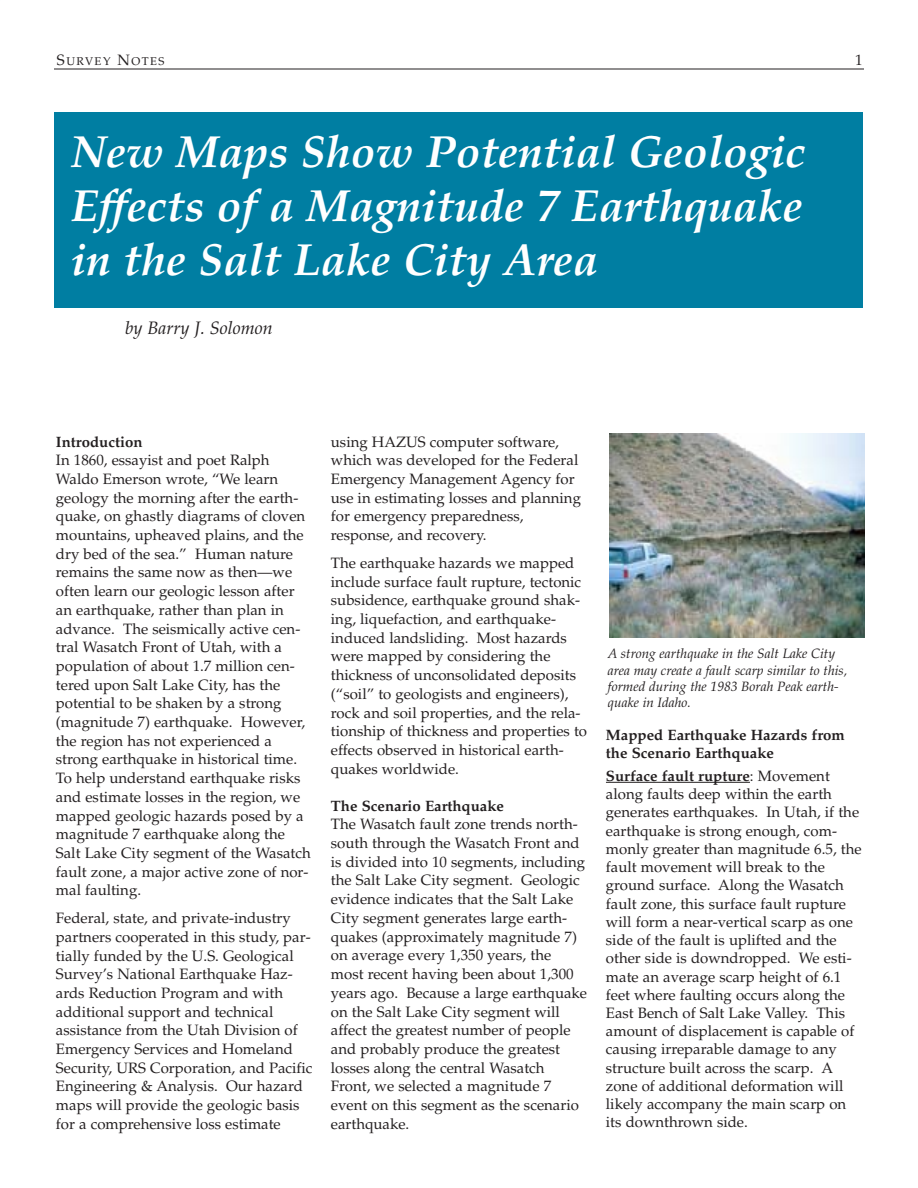
<style>
.page{position:relative;width:918px;height:1188px;background:#fff}
.page>*{position:absolute;margin:0;border:0;box-sizing:border-box;transform-origin:0 0}
.t1{font:italic 700 45px/54px "Palatino";color:#fff;text-align:justify}
.t2{font:italic 18px "Palatino";color:#231f20}
.t3{font:15px/18.8px "Palatino";color:#231f20}
.t4{font:700 15px/18.3px "Palatino";color:#231f20}
.t5{font:italic 13.5px/16.4px "Palatino";color:#231f20}
.t6{font:11.25px "Palatino";letter-spacing:.135em;color:#231f20}
.s1{font-size:15px}
.s2{font-weight:700}
</style>
<div class="page">
<hr style="left:606px;top:782px;width:144px;height:1px;background:#231f20">
<hr style="left:54px;top:69px;width:810px;height:1px;background:#231f20">
<img style="left:609px;top:433px;width:255px;height:205px">
<div style="left:55px;top:112px;width:808px;height:196px;background:#007ea2"></div>
<p class="t6" style="left:57px;top:57px;width:109px"><span class="s1">S</span>URVEY <span class="s1">N</span>OTES</p>
<p class="t3" style="left:855px;top:52px;width:9px">1</p>
<h1 class="t1" style="left:71px;top:130px;width:736px">New Maps Show Potential Geologic Effects of a Magnitude 7 Earthquake in the Salt Lake City Area</h1>
<p class="t2" style="left:125px;top:320px;width:149px">by Barry J. Solomon</p>
<p class="t4" style="left:56px;top:434px;width:88px">Introduction</p>
<p class="t3" style="left:56px;top:452px;width:256px">In 1860, essayist and poet Ralph Waldo Emerson wrote, “We learn geology the morning after the earth&shy;quake, on ghastly diagrams of cloven mountains, upheaved plains, and the dry bed of the sea.” Human nature remains the same now as then—we often learn our geologic lesson after an earthquake, rather than plan in advance. The seismically active cen&shy;tral Wasatch Front of Utah, with a population of about 1.7 million cen&shy;tered upon Salt Lake City, has the potential to be shaken by a strong (magnitude 7) earthquake. However, the region has not experienced a strong earthquake in historical time.<br>To help understand earthquake risks and estimate losses in the region, we mapped geologic hazards posed by a magnitude 7 earthquake along the Salt Lake City segment of the Wasatch fault zone, a major active zone of nor&shy;mal faulting.</p>
<p class="t3" style="left:56px;top:910px;width:258px">Federal, state, and private-industry partners cooperated in this study, par&shy;tially funded by the U.S. Geological Survey’s National Earthquake Haz&shy;ards Reduction Program and with additional support and technical assistance from the Utah Division of Emergency Services and Homeland Security, URS Corporation, and Pacific Engineering &amp; Analysis. Our hazard maps will provide the geologic basis for a comprehensive loss estimate</p>
<p class="t3" style="left:331px;top:434px;width:252px">using HAZUS computer software, which was developed for the Federal<br>Emergency Management Agency for use in estimating losses and planning for emergency preparedness, response, and recovery.</p>
<p class="t3" style="left:331px;top:555px;width:258px">The earthquake hazards we mapped include surface fault rupture, tectonic subsidence, earthquake ground shak&shy;ing, liquefaction, and earthquake&shy;induced landsliding. Most hazards were mapped by considering the thickness of unconsolidated deposits (“soil” to geologists and engineers), rock and soil properties, and the rela&shy;tionship of thickness and properties to effects observed in historical earth&shy;quakes worldwide.</p>
<p class="t4" style="left:331px;top:798px;width:175px">The Scenario Earthquake</p>
<p class="t3" style="left:331px;top:817px;width:258px">The Wasatch fault zone trends north&shy;south through the Wasatch Front and is divided into 10 segments, including the Salt Lake City segment. Geologic evidence indicates that the Salt Lake City segment generates large earth&shy;quakes (approximately magnitude 7) on average every 1,350 years, the most recent having been about 1,300 years ago. Because a large earthquake on the Salt Lake City segment will affect the greatest number of people and probably produce the greatest losses along the central Wasatch Front, we selected a magnitude 7 event on this segment as the scenario earthquake.</p>
<p class="t5" style="left:608px;top:647px;width:241px">A strong earthquake in the Salt Lake City area may create a fault scarp similar to this, formed during the 1983 Borah Peak earth&shy;quake in Idaho.</p>
<p class="t4" style="left:606px;top:727px;width:240px">Mapped Earthquake Hazards from the Scenario Earthquake</p>
<p class="t3" style="left:606px;top:768px;width:257px;line-height:18.3px"><span class="s2">Surface fault rupture</span>: Movement along faults deep within the earth generates earthquakes. In Utah, if the earthquake is strong enough, com&shy;monly greater than magnitude 6.5, the fault movement will break to the ground surface. Along the Wasatch fault zone, this surface fault rupture will form a near-vertical scarp as one side of the fault is uplifted and the other side is downdropped. We esti&shy;mate an average scarp height of 6.1 feet where faulting occurs along the East Bench of Salt Lake Valley. This amount of displacement is capable of causing irreparable damage to any structure built across the scarp. A zone of additional deformation will likely accompany the main scarp on its downthrown side.</p>
</div>
